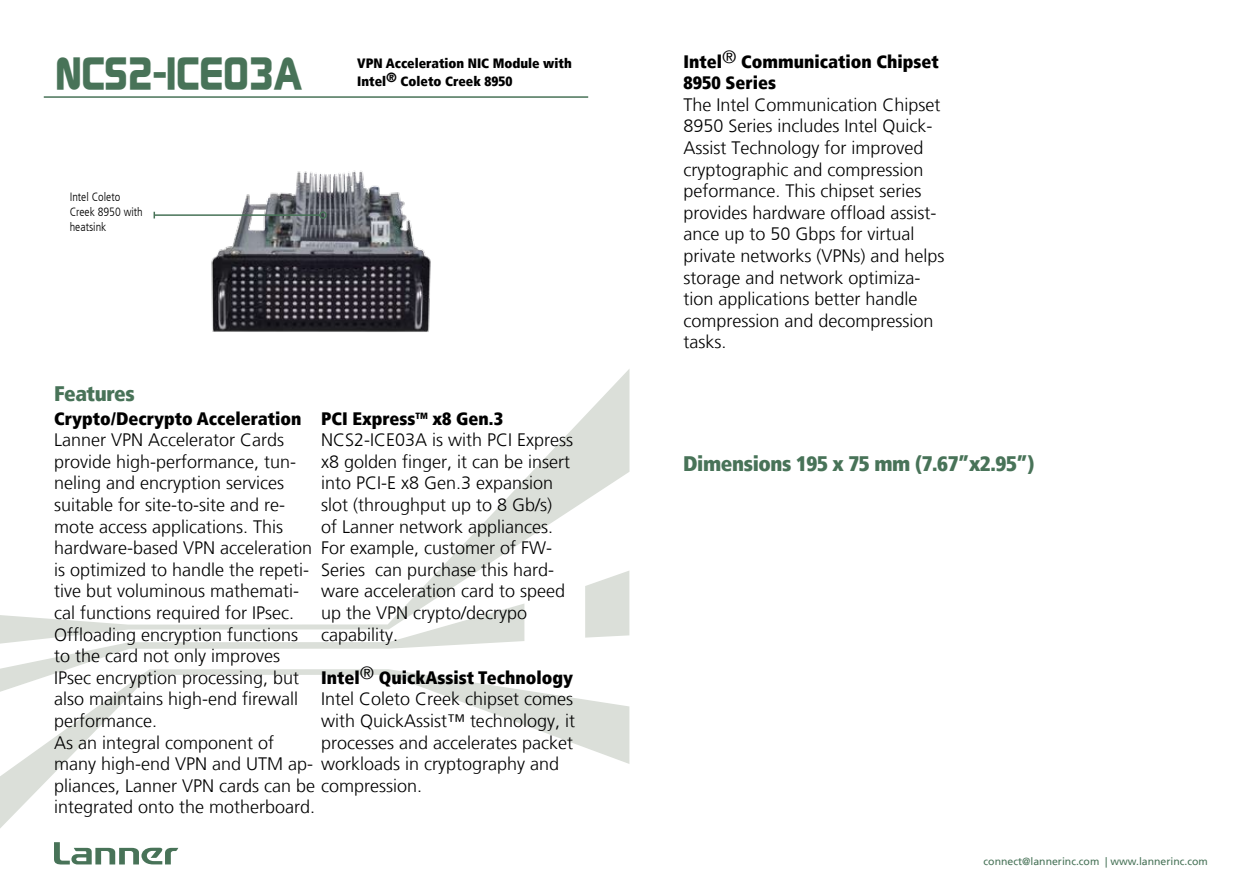
<style>
.page{position:relative;width:1259px;height:893px;background:#fff}
.page>*{position:absolute;margin:0;border:0;box-sizing:border-box;transform-origin:0 0}
.t1{font:700 45px "Continuum";letter-spacing:-.02em;color:#487358}
.t2{font:900 condensed 21px "Frutiger LT";letter-spacing:-.02em;color:#487358}
.t3{font:300 18px/21.6px "Frutiger LT";color:#000}
.t4{font:900 condensed 18px/21.6px "Frutiger LT";color:#000}
.t5{font:900 condensed 13.5px/18px "Frutiger LT";color:#000}
.t6{font:300 condensed 12px/15px "Frutiger LT";color:#000}
.t7{font:10.5px "Frutiger LT";color:#487358}
.s1{font-weight:900;font-stretch:condensed}
</style>
<div class="page">
<hr style="left:44px;top:96px;width:544px;height:2px;background:#487358">
<svg style="left:0;top:369px;width:629px;height:496px"></svg>
<svg style="left:54px;top:842px;width:124px;height:22px"></svg>
<img style="left:211px;top:170px;width:220px;height:162px">
<hr style="left:154px;top:214px;width:166px;height:2px;background:#487358">
<div style="left:319px;top:211px;width:8px;height:8px;border:2px solid #487358;border-radius:50%"></div>
<h1 class="t1" style="left:55px;top:43px;width:248px">NCS2-ICE03A</h1>
<p class="t5" style="left:357px;top:55px;width:216px">VPN Acceleration NIC Module with<br>Intel® Coleto Creek 8950</p>
<p class="t6" style="left:70px;top:190px;width:75px">Intel Coleto<br>Creek 8950 with heatsink</p>
<p class="t2" style="left:54px;top:380px;width:82px">Features</p>
<p class="t4" style="left:54px;top:407px;width:249px">Crypto/Decrypto Acceleration</p>
<p class="t3" style="left:54px;top:429px;width:507px">Lanner VPN Accelerator Cards<br>provide high-performance, tun-<br>neling and encryption services<br>suitable for site-to-site and re-<br>mote access applications. This<br>hardware-based VPN acceleration<br>is optimized to handle the repeti-<br>tive but voluminous mathemati-<br>cal functions required for IPsec.<br>Offloading encryption functions<br>to the card not only improves<br>IPsec encryption processing, but<br>also maintains high-end firewall<br>performance.<br>As an integral component of<br>many high-end VPN and UTM ap- workloads in cryptography and pliances, Lanner VPN cards can be compression.<br>integrated onto the motherboard.</p>
<p class="t3" style="left:321px;top:408px;width:254px"><span class="s1">PCI Express</span><sup>TM</sup> <span class="s1">x8 Gen.3<br></span>NCS2-ICE03A is with PCI Express x8 golden finger, it can be insert into PCI-E x8 Gen.3 expansion slot (throughput up to 8 Gb/s)<br>of Lanner network appliances.<br>For example, customer of FW-<br>Series can purchase this hard&shy;ware acceleration card to speed up the VPN crypto/decrypo capability.</p>
<p class="t3" style="left:321px;top:667px;width:255px;text-align:justify"><span class="s1">Intel</span>® <span class="s1">QuickAssist Technology </span>Intel Coleto Creek chipset comes with QuickAssist™ technology, it processes and accelerates packet</p>
<p class="t4" style="left:683px;top:50px;width:257px">Intel<sup>®</sup> Communication Chipset<br>8950 Series</p>
<p class="t3" style="left:683px;top:94px;width:263px">The Intel Communication Chipset<br>8950 Series includes Intel Quick-<br>Assist Technology for improved cryptographic and compression peformance. This chipset series provides hardware offload assist&shy;ance up to 50 Gbps for virtual private networks (VPNs) and helps storage and network optimiza&shy;tion applications better handle compression and decompression tasks.</p>
<p class="t2" style="left:683px;top:451px;width:352px">Dimensions 195 x 75 mm (7.67”x2.95”)</p>
<p class="t7" style="left:983px;top:855px;width:226px">connect@lannerinc.com | www.lannerinc.com</p>
</div>
